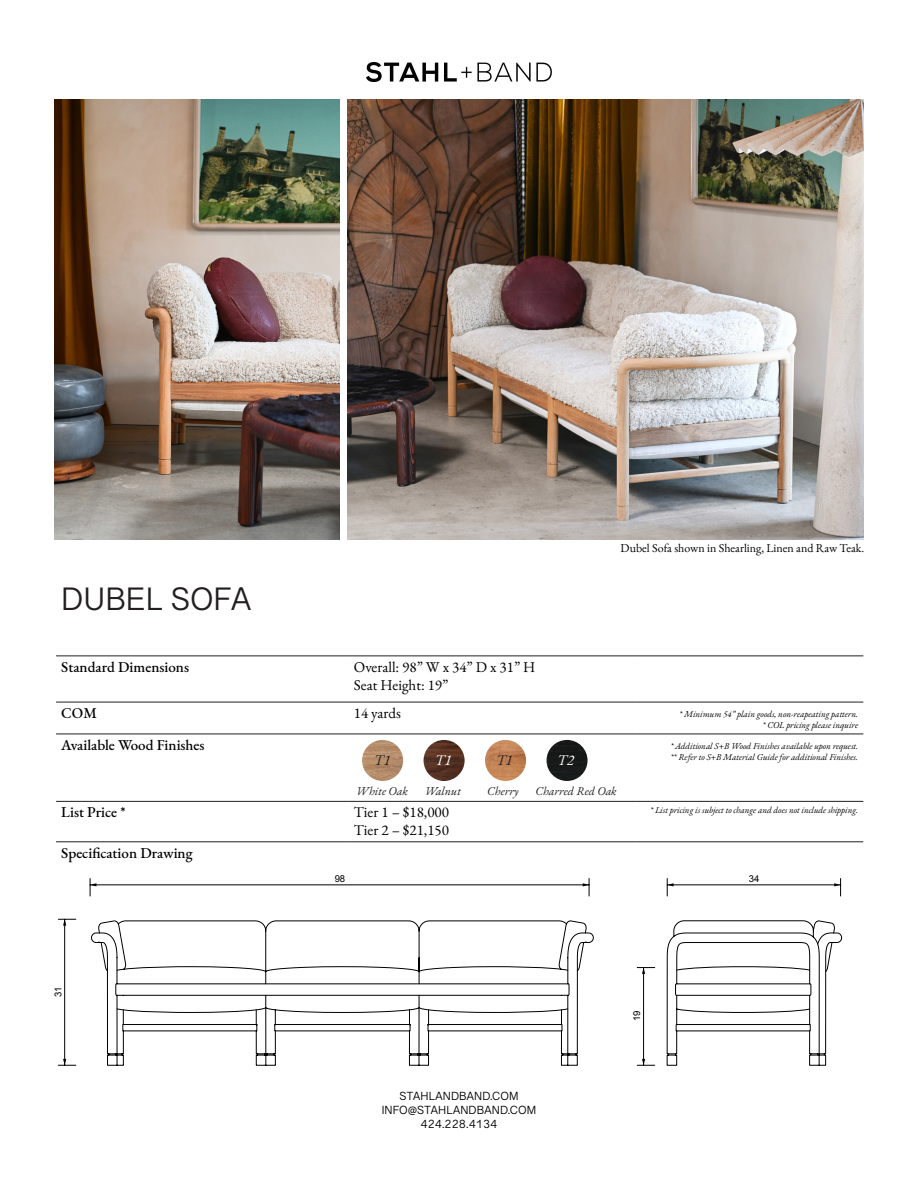
<style>
.page{position:relative;width:918px;height:1188px;background:#fff}
.page>*{position:absolute;margin:0;border:0;box-sizing:border-box;transform-origin:0 0}
.t1{font:33px "Grantha Sangam MN";color:#231f20}
.t2{font:500 15px "EB Garamond";color:#000}
.t3{font:15px "EB Garamond";color:#000}
.t4{font:italic 15px "EB Garamond";color:#231f20}
.t5{font:italic 15px "EB Garamond";color:#fff}
.t6{font:12px/14.4px "Grantha Sangam MN";color:#000;text-align:center}
.t7{font:12px "EB Garamond";color:#000}
.t8{font:italic 12px "EB Garamond";color:#231f20}
.t9{font:9.6px "Arial";color:#000}
.t10{font:italic 9px "EB Garamond";color:#000}
</style>
<div class="page">
<img style="left:366px;top:63px;width:186px;height:19px">
<hr style="left:56px;top:656px;width:292px;height:1px;background:#231f20">
<hr style="left:348px;top:656px;width:288px;height:1px;background:#231f20">
<hr style="left:636px;top:656px;width:227px;height:1px;background:#231f20">
<hr style="left:56px;top:702px;width:292px;height:1px;background:#231f20">
<hr style="left:348px;top:702px;width:288px;height:1px;background:#231f20">
<hr style="left:636px;top:702px;width:227px;height:1px;background:#231f20">
<hr style="left:56px;top:734px;width:292px;height:1px;background:#231f20">
<hr style="left:348px;top:734px;width:288px;height:1px;background:#231f20">
<hr style="left:636px;top:734px;width:227px;height:1px;background:#231f20">
<hr style="left:56px;top:801px;width:292px;height:1px;background:#231f20">
<hr style="left:348px;top:801px;width:288px;height:1px;background:#231f20">
<hr style="left:636px;top:801px;width:227px;height:1px;background:#231f20">
<hr style="left:56px;top:842px;width:292px;height:1px;background:#231f20">
<hr style="left:348px;top:842px;width:288px;height:1px;background:#231f20">
<hr style="left:636px;top:842px;width:227px;height:1px;background:#231f20">
<img style="left:362px;top:740px;width:41px;height:41px;border-radius:21px">
<img style="left:424px;top:740px;width:41px;height:41px;border-radius:21px">
<img style="left:485px;top:740px;width:41px;height:41px;border-radius:21px">
<img style="left:546px;top:740px;width:42px;height:41px;border-radius:21px">
<img style="left:54px;top:99px;width:285px;height:440px">
<img style="left:348px;top:99px;width:516px;height:440px">
<hr style="left:90px;top:885px;width:499px;height:1px;background:#000">
<svg style="left:90px;top:878px;width:6px;height:18px"></svg>
<svg style="left:583px;top:878px;width:7px;height:18px"></svg>
<hr style="left:667px;top:885px;width:174px;height:1px;background:#000">
<svg style="left:667px;top:878px;width:7px;height:18px"></svg>
<svg style="left:834px;top:878px;width:7px;height:18px"></svg>
<hr style="left:64px;top:919px;width:1px;height:146px;background:#000">
<svg style="left:58px;top:1059px;width:18px;height:7px"></svg>
<svg style="left:58px;top:919px;width:18px;height:7px"></svg>
<svg style="left:98px;top:920px;width:737px;height:13px"></svg>
<svg style="left:91px;top:933px;width:751px;height:133px"></svg>
<p class="t1" style="left:61px;top:580px;width:192px">DUBEL SOFA</p>
<p class="t7" style="left:621px;top:540px;width:245px">Dubel Sofa shown in Shearling, Linen and Raw Teak.</p>
<p class="t2" style="left:61px;top:657px;width:129px">Standard Dimensions</p>
<p class="t3" style="left:354px;top:657px;width:183px">Overall: 98” W x 34” D x 31” H</p>
<p class="t3" style="left:354px;top:675px;width:96px">Seat Height: 19”</p>
<p class="t2" style="left:61px;top:703px;width:37px">COM</p>
<p class="t3" style="left:354px;top:703px;width:49px">14 yards</p>
<p class="t10" style="left:679px;top:708px;width:180px">* Minimum 54” plain goods, non-reapeating pattern.</p>
<p class="t10" style="left:763px;top:719px;width:97px">* COL pricing please inquire</p>
<p class="t2" style="left:61px;top:735px;width:145px">Available Wood Finishes</p>
<p class="t8" style="left:356px;top:784px;width:53px">White Oak</p>
<p class="t8" style="left:425px;top:784px;width:38px">Walnut</p>
<p class="t8" style="left:487px;top:784px;width:33px">Cherry</p>
<p class="t8" style="left:536px;top:784px;width:83px">Charred Red Oak</p>
<p class="t10" style="left:670px;top:740px;width:189px">* Additional S+B Wood Finishes available upon request.</p>
<p class="t10" style="left:671px;top:751px;width:189px">** Refer to S+B Material Guide for additional Finishes.</p>
<p class="t4" style="left:374px;top:750px;width:18px">T1</p>
<p class="t5" style="left:435px;top:750px;width:18px">T1</p>
<p class="t4" style="left:496px;top:750px;width:18px">T1</p>
<p class="t5" style="left:557px;top:750px;width:18px">T2</p>
<p class="t2" style="left:61px;top:802px;width:66px">List Price *</p>
<p class="t3" style="left:354px;top:802px;width:97px">Tier 1 – $18,000</p>
<p class="t3" style="left:354px;top:820px;width:97px">Tier 2 – $21,150</p>
<p class="t2" style="left:61px;top:843px;width:133px">Specification Drawing</p>
<p class="t10" style="left:650px;top:804px;width:209px">* List pricing is subject to change and does not include shipping.</p>
<p class="t9" style="left:52px;top:997px;width:12px;rotate:-90deg">31</p>
<p class="t9" style="left:335px;top:872px;width:12px">98</p>
<p class="t9" style="left:749px;top:872px;width:12px">34</p>
<h3 class="t6" style="left:382px;top:1088px;width:156px">STAHLANDBAND.COM<br>INFO@STAHLANDBAND.COM<br>424.228.4134</h3>
<p class="t9" style="left:631px;top:1021px;width:12px;rotate:-90deg">19</p>
</div>
